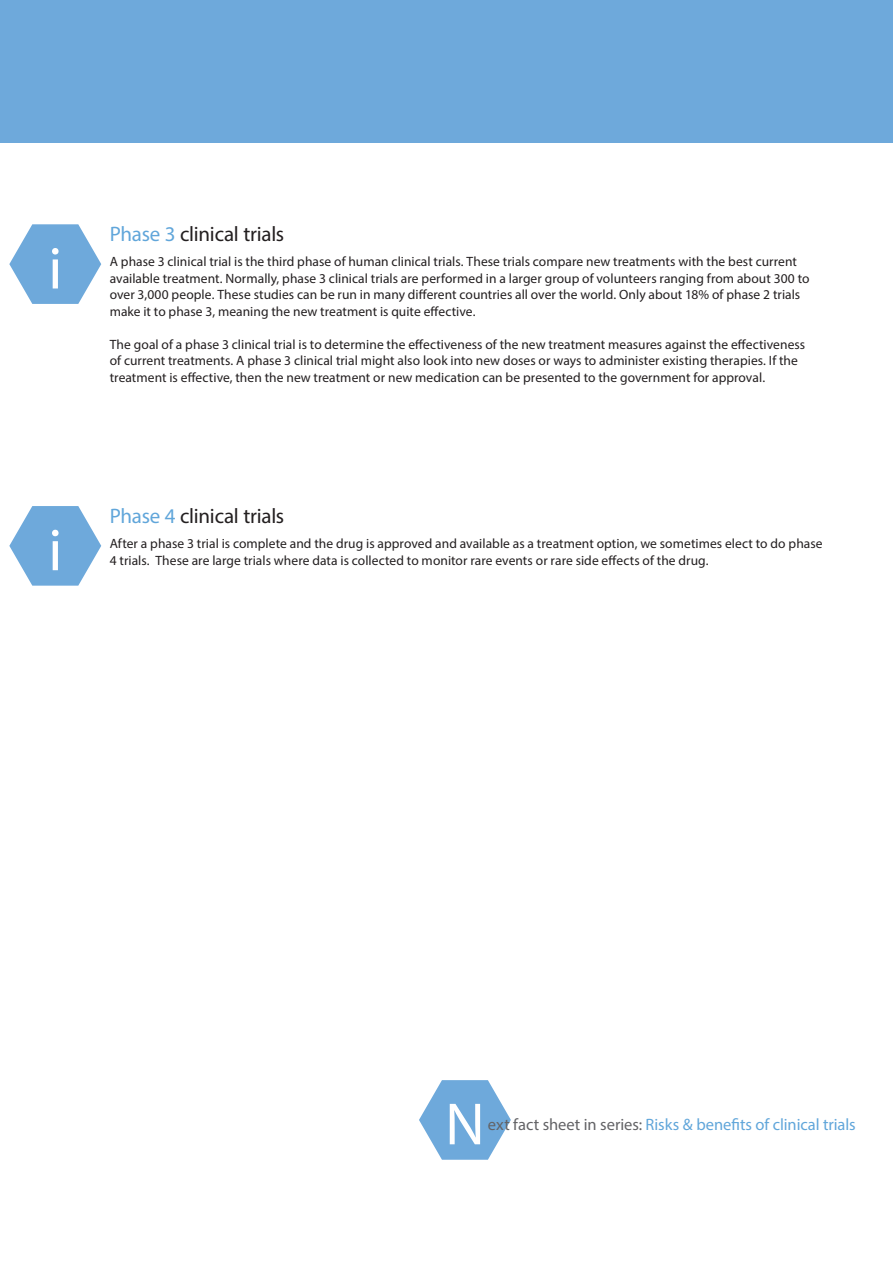
<style>
.page{position:relative;width:893px;height:1263px;background:#fff}
.page>*{position:absolute;margin:0;border:0;box-sizing:border-box;transform-origin:0 0}
.t1{font:60px "Myriad Pro";color:#fff}
.t2{font:21px "Myriad Pro";letter-spacing:-.01em;color:#231f20}
.t3{font:16.5px "Myriad Pro";color:#61a6da}
.t4{font:13.5px/16.5px "Myriad Pro";letter-spacing:.005em;color:#231f20}
.s1{color:#61a6da}
.s2{color:#636366}
</style>
<div class="page">
<div style="left:0;top:0;width:893px;height:142px;background:#6ea9db"></div>
<svg style="left:9px;top:224px;width:92px;height:80px"></svg>
<svg style="left:9px;top:506px;width:92px;height:80px"></svg>
<svg style="left:419px;top:1080px;width:92px;height:80px"></svg>
<h1 class="t1" style="left:48px;top:231px;width:16px">i</h1>
<h1 class="t1" style="left:48px;top:513px;width:16px">i</h1>
<h2 class="t2" style="left:110px;top:221px;width:176px"><span class="s1">Phase 3</span> clinical trials</h2>
<p class="t4" style="left:110px;top:253px;width:701px">A phase 3 clinical trial is the third phase of human clinical trials. These trials compare new treatments with the best current available treatment. Normally, phase 3 clinical trials are performed in a larger group of volunteers ranging from about 300 to over 3,000 people. These studies can be run in many different countries all over the world. Only about 18% of phase 2 trials make it to phase 3, meaning the new treatment is quite effective.</p>
<p class="t4" style="left:110px;top:336px;width:697px">The goal of a phase 3 clinical trial is to determine the effectiveness of the new treatment measures against the effectiveness of current treatments. A phase 3 clinical trial might also look into new doses or ways to administer existing therapies. If the treatment is effective, then the new treatment or new medication can be presented to the government for approval.</p>
<h2 class="t2" style="left:110px;top:503px;width:176px"><span class="s1">Phase 4</span> clinical trials</h2>
<p class="t4" style="left:110px;top:535px;width:714px">After a phase 3 trial is complete and the drug is approved and available as a treatment option, we sometimes elect to do phase<br>4 trials. These are large trials where data is collected to monitor rare events or rare side effects of the drug.</p>
<h1 class="t1" style="left:445px;top:1087px;width:41px">N</h1>
<p class="t3" style="left:488px;top:1115px;width:369px"><span class="s2">ext fact sheet in series:</span> Risks &amp; benefits of clinical trials</p>
</div>
